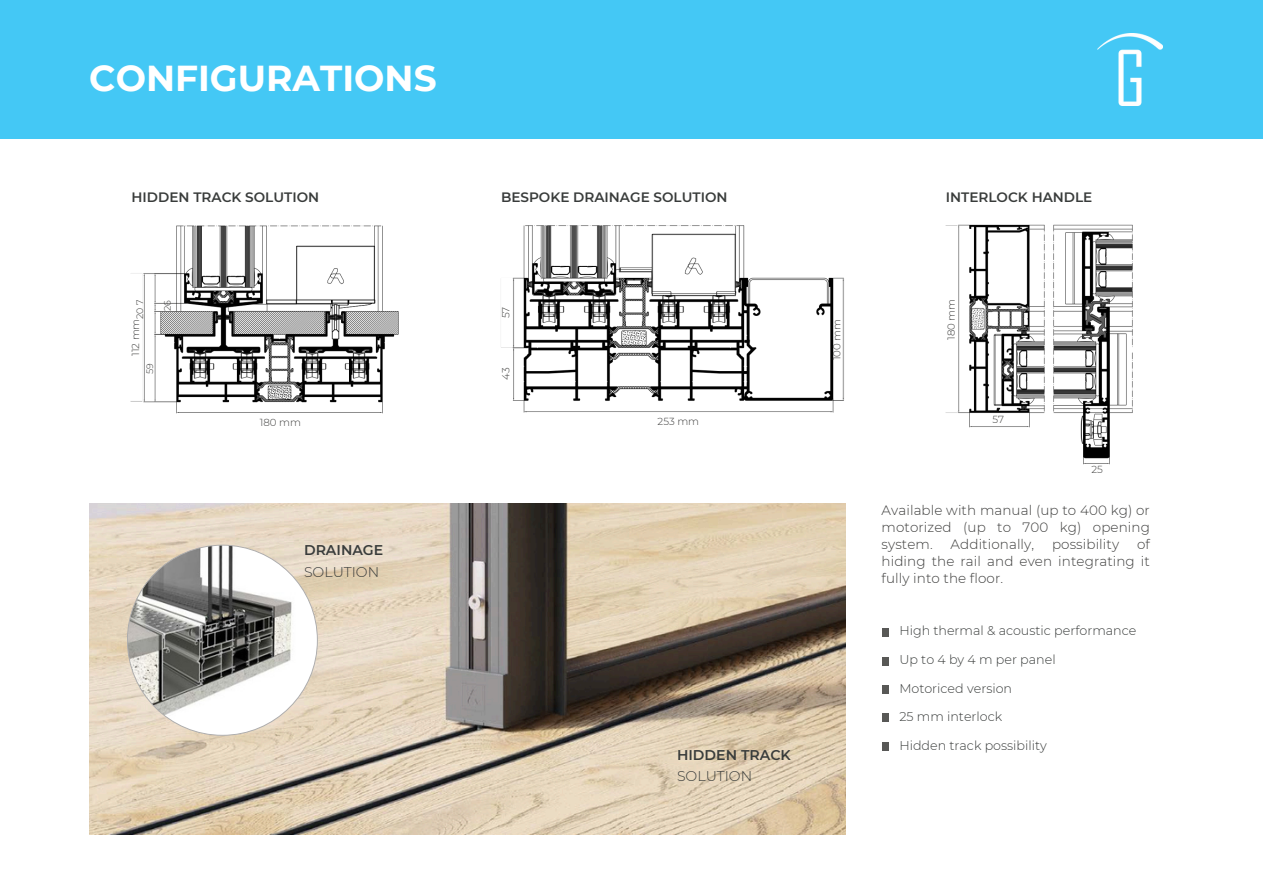
<style>
.page{position:relative;width:1263px;height:894px;background:#fff}
.page>*{position:absolute;margin:0;border:0;box-sizing:border-box;transform-origin:0 0}
.t1{font:700 36px "Montserrat";color:#fff}
.t2{font:600 14.1px/21.1px "Montserrat";color:#393c3b}
.t3{font:600 13.65px "Montserrat";color:#393c3b}
.t4{font:300 13.5px/16.8px "Montserrat";letter-spacing:.005em;color:#3c3c3b;text-align:justify}
.t5{font:300 12.75px "Montserrat";color:#393c3b}
.t6{font:300 10.2px "Montserrat";color:#3c3c3b}
.t7{font:300 9.3px "Montserrat";color:#3c3c3b}
.s1{font-weight:300}
</style>
<div class="page">
<div style="left:0;top:0;width:1263px;height:138px;background:#44c8f5"></div>
<img style="left:945px;top:224px;width:188px;height:241px">
<img style="left:130px;top:225px;width:269px;height:189px">
<img style="left:501px;top:225px;width:343px;height:188px">
<img style="left:89px;top:503px;width:756px;height:331px">
<svg style="left:127px;top:544px;width:191px;height:191px"></svg>
<div style="left:882px;top:627px;width:6px;height:9px;background:#585856"></div>
<div style="left:882px;top:657px;width:6px;height:8px;background:#585856"></div>
<div style="left:882px;top:684px;width:6px;height:9px;background:#585856"></div>
<div style="left:882px;top:713px;width:6px;height:8px;background:#585856"></div>
<div style="left:882px;top:742px;width:6px;height:8px;background:#585856"></div>
<img style="left:1097px;top:33px;width:66px;height:72px">
<h1 class="t1" style="left:89px;top:56px;width:349px">CONFIGURATIONS</h1>
<h2 class="t3" style="left:132px;top:189px;width:189px">HIDDEN TRACK SOLUTION</h2>
<p class="t3" style="left:501px;top:189px;width:228px">BESPOKE DRAINAGE SOLUTION</p>
<p class="t3" style="left:946px;top:189px;width:148px">INTERLOCK HANDLE</p>
<p class="t7" style="left:134px;top:319px;width:21px;rotate:-90deg">20 7</p>
<h2 class="t7" style="left:162px;top:311px;width:12px;rotate:-90deg">26</h2>
<p class="t6" style="left:129px;top:356px;width:39px;rotate:-90deg">112 mm</p>
<p class="t6" style="left:500px;top:318px;width:13px;rotate:-90deg">57</p>
<p class="t6" style="left:831px;top:360px;width:43px;rotate:-90deg">100 mm</p>
<h2 class="t6" style="left:945px;top:340px;width:43px;rotate:-90deg">180 mm</h2>
<p class="t7" style="left:144px;top:374px;width:12px;rotate:-90deg">59</p>
<p class="t6" style="left:500px;top:379px;width:14px;rotate:-90deg">43</p>
<p class="t6" style="left:260px;top:415px;width:43px">180 mm</p>
<p class="t6" style="left:658px;top:414px;width:43px">253 mm</p>
<p class="t6" style="left:992px;top:413px;width:13px">57</p>
<p class="t6" style="left:1091px;top:462px;width:13px">25</p>
<p class="t2" style="left:304px;top:539px;width:81px">DRAINAGE<br><span class="s1">SOLUTION</span></p>
<h3 class="t4" style="left:882px;top:502px;width:270px">Available with manual (up to 400 kg) or motorized (up to 700 kg) opening system.</h3>
<h3 class="t4" style="left:882px;top:535px;width:270px;text-indent:255px">of hiding the rail and even integrating it fully into the floor.</h3>
<h3 class="t4" style="left:951px;top:535px;width:85px">Additionally,</h3>
<h3 class="t4" style="left:1052px;top:535px;width:69px">possibility</h3>
<p class="t2" style="left:677px;top:743px;width:115px">HIDDEN TRACK<br><span class="s1">SOLUTION</span></p>
<p class="t5" style="left:899px;top:623px;width:239px">High thermal &amp; acoustic performance</p>
<p class="t5" style="left:899px;top:651px;width:158px">Up to 4 by 4 m per panel</p>
<p class="t5" style="left:899px;top:680px;width:114px">Motoriced version</p>
<p class="t5" style="left:899px;top:708px;width:104px">25 mm interlock</p>
<p class="t5" style="left:899px;top:737px;width:149px">Hidden track possibility</p>
</div>
